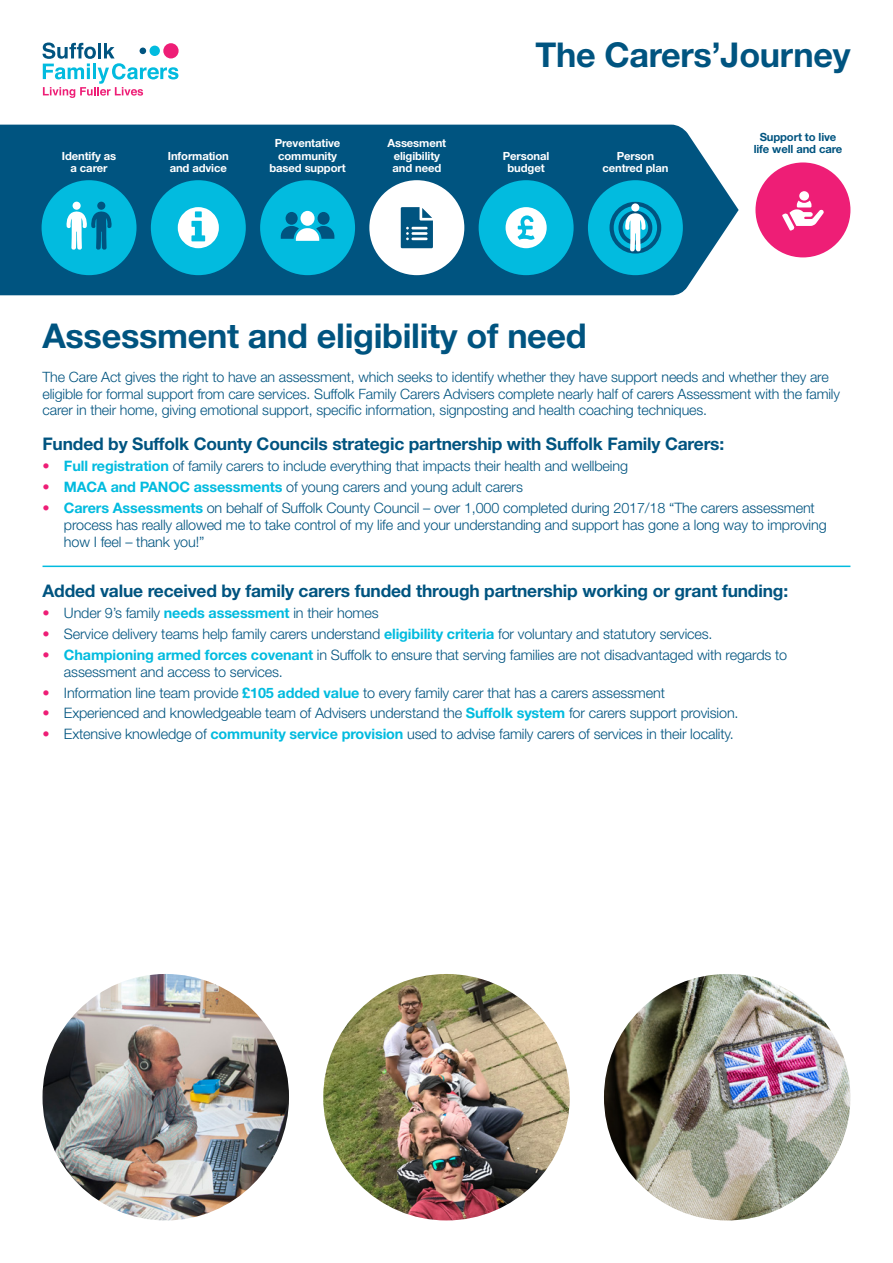
<style>
.page{position:relative;width:893px;height:1263px;background:#fff}
.page>*{position:absolute;margin:0;border:0;box-sizing:border-box;transform-origin:0 0}
.t1{font:700 34.2px "Helvetica Neue LT Std";letter-spacing:-.01em;color:#005480}
.t2{font:700 17.4px "Helvetica Neue LT Std";letter-spacing:-.01em;color:#005480}
.t3{font:300 14.4px/16.6px "Helvetica Neue LT Std";letter-spacing:-.01em;color:#005480}
.t4{font:300 14.25px/16.5px "Helvetica Neue LT Std";letter-spacing:-.01em;color:#005480}
.t5{font:700 11.25px/12.8px "Helvetica Neue LT Std";letter-spacing:-.01em;color:#fff;text-align:center}
.t6{font:700 11.25px/12.8px "Helvetica Neue LT Std";letter-spacing:-.01em;color:#005480;text-align:center}
.s1{color:#ee1e76}
.s2{font-weight:700;color:#02bbdf}
</style>
<div class="page">
<svg style="left:43px;top:43px;width:135px;height:55px"></svg>
<div style="left:755px;top:162px;width:95px;height:95px;background:#ee1e76;border-radius:50%"></div>
<svg style="left:0;top:125px;width:739px;height:170px;background:#0f5e88"></svg>
<div style="left:42px;top:180px;width:95px;height:95px;background:#02bbdf;border-radius:50%"></div>
<div style="left:151px;top:180px;width:95px;height:95px;background:#02bbdf;border-radius:50%"></div>
<div style="left:260px;top:180px;width:95px;height:95px;background:#02bbdf;border-radius:50%"></div>
<div style="left:369px;top:180px;width:95px;height:95px;background:#fff;border-radius:50%"></div>
<div style="left:479px;top:180px;width:95px;height:95px;background:#02bbdf;border-radius:50%"></div>
<div style="left:588px;top:180px;width:95px;height:95px;background:#02bbdf;border-radius:50%"></div>
<div style="left:73px;top:202px;width:8px;height:8px;background:#fff;border-radius:50%"></div>
<div style="left:97px;top:202px;width:8px;height:8px;background:#005480;border-radius:50%"></div>
<svg style="left:66px;top:211px;width:46px;height:39px"></svg>
<svg style="left:178px;top:207px;width:41px;height:41px"></svg>
<svg style="left:401px;top:207px;width:32px;height:41px"></svg>
<svg style="left:506px;top:207px;width:41px;height:41px"></svg>
<svg style="left:281px;top:212px;width:53px;height:29px"></svg>
<div style="left:609px;top:202px;width:52px;height:52px;border:4px solid #005480;border-radius:50%"></div>
<div style="left:618px;top:211px;width:34px;height:34px;border:4px solid #005480;border-radius:50%"></div>
<div style="left:631px;top:203px;width:8px;height:8px;background:#fff;border-radius:50%"></div>
<svg style="left:625px;top:213px;width:21px;height:39px"></svg>
<div style="left:799px;top:191px;width:10px;height:10px;background:#fff;border-radius:50%"></div>
<svg style="left:782px;top:201px;width:42px;height:30px"></svg>
<hr style="left:43px;top:566px;width:807px;height:1px;background:#02bbdf">
<img style="left:43px;top:974px;width:246px;height:246px;border-radius:123px">
<img style="left:323px;top:974px;width:247px;height:246px;border-radius:123px">
<img style="left:604px;top:974px;width:246px;height:246px;border-radius:123px">
<p class="t5" style="left:62px;top:149px;width:56px">Identify as a carer</p>
<p class="t5" style="left:168px;top:149px;width:63px;text-align:left">Information and advice</p>
<p class="t5" style="left:269px;top:136px;width:78px">Preventative community based support</p>
<p class="t5" style="left:387px;top:136px;width:60px">Assesment eligibility and need</p>
<p class="t1" style="left:535px;top:34px;width:316px">The Carers’Journey</p>
<p class="t5" style="left:503px;top:149px;width:48px">Personal budget</p>
<p class="t5" style="left:602px;top:149px;width:67px">Person centred plan</p>
<p class="t6" style="left:754px;top:130px;width:90px">Support to live life well and care</p>
<p class="t1" style="left:43px;top:314px;width:546px">Assessment and eligibility of need</p>
<p class="t4" style="left:43px;top:368px;width:799px">The Care Act gives the right to have an assessment, which seeks to identify whether they have support needs and whether they are eligible for formal support from care services. Suffolk Family Carers Advisers complete nearly half of carers Assessment with the family carer in their home, giving emotional support, specific information, signposting and health coaching techniques.</p>
<p class="t2" style="left:43px;top:433px;width:683px">Funded by Suffolk County Councils strategic partnership with Suffolk Family Carers:</p>
<p class="t3" style="left:43px;top:458px;width:587px"><span class="s1">•</span> <span class="s2">Full registration</span> of family carers to include everything that impacts their health and wellbeing</p>
<p class="t3" style="left:43px;top:478px;width:482px"><span class="s1">•</span> <span class="s2">MACA and PANOC assessments</span> of young carers and young adult carers</p>
<p class="t3" style="left:64px;top:499px;width:764px;text-indent:-21px"><span class="s1">•</span> <span class="s2">Carers Assessments</span> on behalf of Suffolk County Council – over 1,000 completed during 2017/18 “The carers assessment process has really allowed me to take control of my life and your understanding and support has gone a long way to improving how I feel – thank you!”</p>
<p class="t2" style="left:43px;top:580px;width:747px">Added value received by family carers funded through partnership working or grant funding:</p>
<p class="t3" style="left:43px;top:604px;width:338px"><span class="s1">•</span> Under 9’s family <span class="s2">needs assessment</span> in their homes</p>
<p class="t3" style="left:43px;top:625px;width:672px"><span class="s1">•</span> Service delivery teams help family carers understand <span class="s2">eligibility criteria</span> for voluntary and statutory services.</p>
<p class="t3" style="left:64px;top:646px;width:725px;text-indent:-21px"><span class="s1">•</span> <span class="s2">Championing armed forces covenant</span> in Suffolk to ensure that serving families are not disadvantaged with regards to assessment and access to services.</p>
<p class="t3" style="left:43px;top:684px;width:624px"><span class="s1">•</span> Information line team provide <span class="s2">£105 added value</span> to every family carer that has a carers assessment</p>
<p class="t3" style="left:43px;top:705px;width:697px"><span class="s1">•</span> Experienced and knowledgeable team of Advisers understand the <span class="s2">Suffolk system</span> for carers support provision.</p>
<p class="t3" style="left:43px;top:726px;width:693px"><span class="s1">•</span> Extensive knowledge of <span class="s2">community service provision</span> used to advise family carers of services in their locality.</p>
</div>
